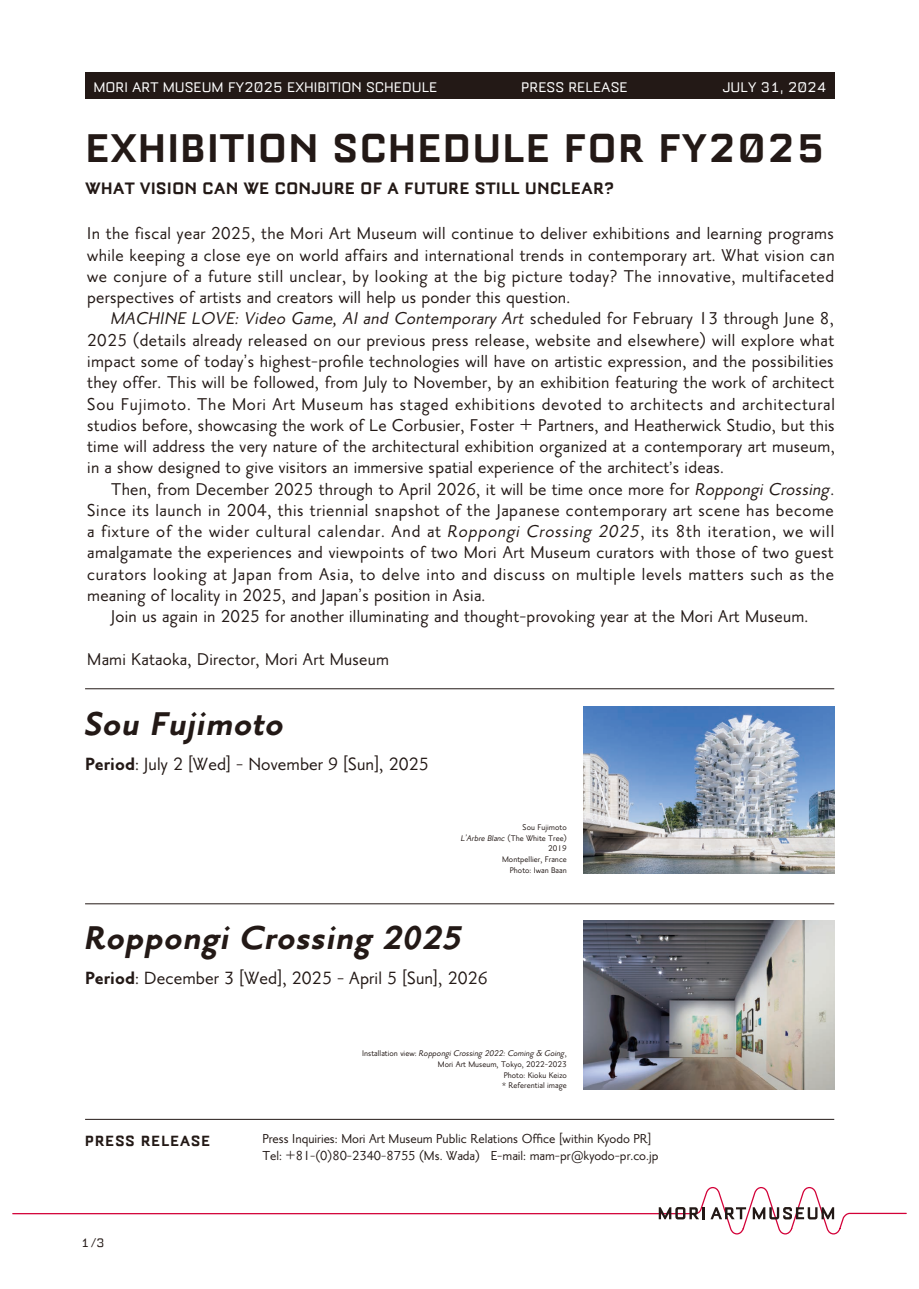
<style>
.page{position:relative;width:919px;height:1289px;background:#fff}
.page>*{position:absolute;margin:0;border:0;box-sizing:border-box;transform-origin:0 0}
.t1{font:700 48.9px "Mori Logotype";letter-spacing:.01em;color:#231916}
.t2{font:italic 900 40.05px "Mori Priori Sans";color:#231916}
.t3{font:500 21.6px "Mori Priori Sans";letter-spacing:.005em;color:#231916}
.t4{font:500 20.85px/21.3px "Mori Priori Sans";letter-spacing:.02em;color:#231916;text-align:justify}
.t5{font:italic 500 20.85px "Mori Priori Sans";color:#231916}
.t6{font:700 20.25px "Mori Logotype";color:#231916}
.t7{font:700 18px "Mori Logotype";letter-spacing:.03em;color:#231916}
.t8{font:16.95px "Mori Logotype";color:#fff}
.t9{font:500 15.9px "Mori Priori Sans";color:#231916}
.t10{font:14.85px "Mori Logotype";color:#231916}
.t11{font:500 10.05px/10.6px "Mori Priori Sans";letter-spacing:.005em;color:#231916;text-align:right}
.t12{font:italic 7.65px "Arial";color:#231916}
.s1{font-style:italic}
.s2{font-family:"Arial";font-weight:400;font-size:15.75px}
.s3{font-weight:900}
.s4{font-family:"Mori Priori Sans";font-weight:500;font-size:10.05px}
</style>
<div class="page">
<svg style="left:12px;top:1187px;width:895px;height:48px"></svg>
<hr style="left:85px;top:1118px;width:749px;height:1px;background:#231916">
<div style="left:85px;top:72px;width:749px;height:27px;background:#231916"></div>
<hr style="left:85px;top:688px;width:749px;height:1px;background:#231916">
<hr style="left:85px;top:903px;width:749px;height:1px;background:#231916">
<img style="left:583px;top:920px;width:251px;height:168px">
<img style="left:583px;top:706px;width:251px;height:167px">
<p class="t8" style="left:93px;top:79px;width:345px">MORI ART MUSEUM FY2025 EXHIBITION SCHEDULE</p>
<p class="t8" style="left:521px;top:79px;width:108px">Press Release</p>
<p class="t8" style="left:722px;top:79px;width:106px">JULY 31, 2024</p>
<h1 class="t1" style="left:85px;top:125px;width:741px">EXHIBITION SCHEDULE FOR FY2025</h1>
<p class="t6" style="left:85px;top:178px;width:530px">What vision can we conjure of a future still unclear?</p>
<p class="t4" style="left:87px;top:223px;width:748px">In the fiscal year 2025, the Mori Art Museum will continue to deliver exhibitions and learning programs</p>
<p class="t4" style="left:87px;top:244px;width:748px">while keeping a close eye on world affairs and international trends in contemporary art. What vision can</p>
<p class="t4" style="left:87px;top:266px;width:748px">we conjure of a future still unclear, by looking at the big picture today? The innovative, multifaceted</p>
<p class="t4" style="left:87px;top:287px;width:484px">perspectives of artists and creators will help us ponder this question.</p>
<p class="t4" style="left:332px;top:308px;width:503px"><span class="s1">,AIandContemporary Art</span>scheduled for February 13 through June 8,</p>
<p class="t5" style="left:110px;top:307px;width:129px">MACHINE LOVE</p>
<p class="t4" style="left:87px;top:329px;width:749px">2025 (details already released on our previous press release, website and elsewhere) will explore what impact some of today s<span class="s2">’</span> highest-profile technologies will have on artistic expression, and the possibilities they offer. This will be followed, from July to November, by an exhibition featuring the work of architect Sou Fujimoto. The Mori Art Museum has staged exhibitions devoted to architects and architectural studios before, showcasing the work of Le Corbusier, Foster + Partners, and Heatherwick Studio, but this time will address the very nature of the architectural exhibition organized at a contemporary art museum,<br>ain show designed to give visitors an immersive spatial experience of the architect s<span class="s2">’</span> ideas.</p>
<p class="t4" style="left:87px;top:478px;width:748px;text-indent:24px">T h e n , fr o m D e c e m b e r 2 0 2 5 t h r o u g h t o A p r i l 2 0 2 6 , i t w i l l b e t i m e o n c e m o r e fo r <span class="s1">Roppongi Crossing</span>.<br>Since its launch in 2004, this triennial snapshot of the Japanese contemporary art scene has become a fixture of the wider cultural calendar. And at <span class="s1">RoppongiCrossing2025</span>, its 8th iteration, we will amalgamate the experiences and viewpoints of two Mori Art Museum curators with those of two guest curators looking at Japan from Asia to, delve into and discuss on multiple levels matters such as the meaning of locality in 2025, and Japan s<span class="s2">’</span> position in Asia.</p>
<p class="t4" style="left:87px;top:595px;width:722px;line-height:42.5px;text-indent:24px">Join us again in 2025 for another illuminating and thought-provoking year at the Mori Art Museum.<br>Mami Kataoka, Director, Mori Art Museum</p>
<p class="t5" style="left:234px;top:307px;width:103px">: Video Game</p>
<h2 class="t2" style="left:83px;top:702px;width:208px">Sou Fujimoto</h2>
<p class="t3" style="left:85px;top:752px;width:345px"><span class="s3">Period</span>: July 2 [Wed -] November 9 [Sun ,[ 2025</p>
<p class="t11" style="left:466px;top:822px;width:102px">Sou Fujimoto<br><span class="s1">ArbreBlanc</span>(The White Tree(</p>
<p class="t12" style="left:460px;top:832px;width:9px">’<span class="s4">L</span></p>
<p class="t11" style="left:502px;top:843px;width:66px">2019<br>Montpellier, France<br>Photo: Iwan Baan</p>
<h2 class="t2" style="left:83px;top:916px;width:386px">Roppongi Crossing 2025</h2>
<p class="t3" style="left:85px;top:966px;width:404px"><span class="s3">Period</span>: December 3 [Wed ,] 2025 - April 5 [Sun ,[ 2026</p>
<p class="t7" style="left:85px;top:1131px;width:127px">press release</p>
<p class="t10" style="left:81px;top:1235px;width:25px">1/3</p>
<p class="t11" style="left:362px;top:1048px;width:206px">I n s t a l l a t i o n v i e w : <span class="s1">Roppongi Crossing 2022: Coming &amp; Going</span>, Mori Art Museum, Tokyo, 2022-2023<br>Photo: Kioku Keizo<br>* Referential image</p>
<p class="t9" style="left:262px;top:1130px;width:390px">Press Inquiries: Mori Art Museum Public Relations Office within Kyodo PR[</p>
<p class="t9" style="left:559px;top:1128px;width:5px">[</p>
<p class="t9" style="left:262px;top:1147px;width:219px">Tel: +81- )0( 80-2340-8755 (Ms. Wada)</p>
<p class="t9" style="left:490px;top:1147px;width:169px">-E mail: mam-pr@kyodo- p r c o. j p.</p>
</div>
